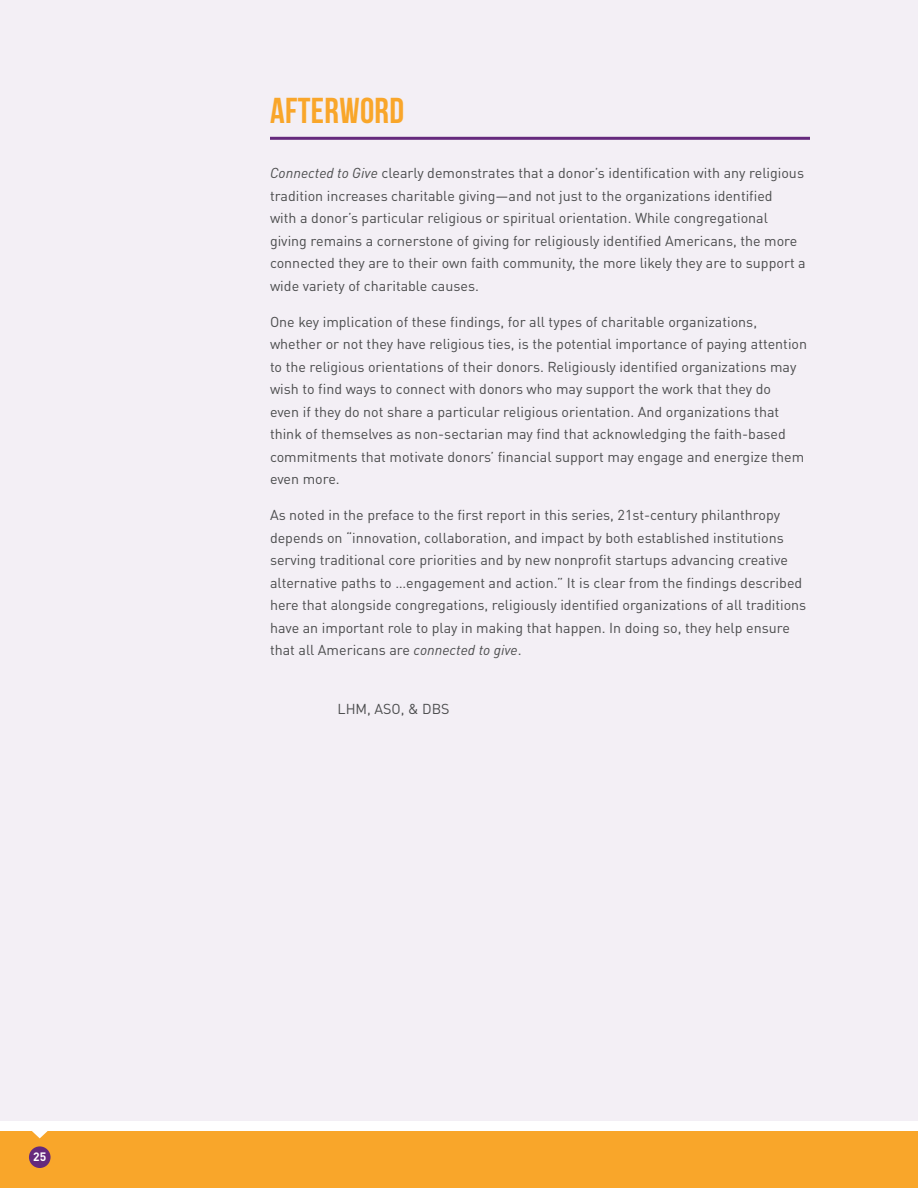
<style>
.page{position:relative;width:918px;height:1188px;background:#fff}
.page>*{position:absolute;margin:0;border:0;box-sizing:border-box;transform-origin:0 0}
.t1{font:36px "Bebas Neue";color:#f9a62a}
.t2{font:14.25px/22.5px "DIN Pro";color:#4b4c4d}
.t3{font:700 12px "DIN Pro";color:#fff}
.s1{font-style:italic}
</style>
<div class="page">
<div style="left:0;top:1131px;width:918px;height:57px;background:#f9a62a"></div>
<div style="left:29px;top:1146px;width:22px;height:22px;background:#65297d;border-radius:50%"></div>
<svg style="left:32px;top:1131px;width:16px;height:7px"></svg>
<div style="left:0;top:0;width:918px;height:1121px;background:#f3eff5"></div>
<hr style="left:270px;top:137px;width:540px;height:3px;background:#65297d">
<p class="t3" style="left:33px;top:1147px;width:15px">25</p>
<h1 class="t1" style="left:270px;top:91px;width:105px">AFTERWORD</h1>
<p class="t2" style="left:270px;top:160px;width:537px"><span class="s1">Connected to Give</span> clearly demonstrates that a donor’s identification with any religious tradition increases charitable giving—and not just to the organizations identified<br>with a donor’s particular religious or spiritual orientation. While congregational giving remains a cornerstone of giving for religiously identified Americans, the more connected they are to their own faith community, the more likely they are to support a wide variety of charitable causes.</p>
<p class="t2" style="left:270px;top:309px;width:539px">One key implication of these findings, for all types of charitable organizations, whether or not they have religious ties, is the potential importance of paying attention to the religious orientations of their donors. Religiously identified organizations may wish to find ways to connect with donors who may support the work that they do<br>even if they do not share a particular religious orientation. And organizations that think of themselves as non-sectarian may find that acknowledging the faith-based commitments that motivate donors’ financial support may engage and energize them even more.</p>
<p class="t2" style="left:270px;top:502px;width:538px">As noted in the preface to the first report in this series, 21st-century philanthropy depends on “innovation, collaboration, and impact by both established institutions serving traditional core priorities and by new nonprofit startups advancing creative alternative paths to …engagement and action.” It is clear from the findings described here that alongside congregations, religiously identified organizations of all traditions have an important role to play in making that happen. In doing so, they help ensure that all Americans are <span class="s1">connected to give</span>.</p>
<p class="t2" style="left:338px;top:696px;width:114px">LHM, ASO, &amp; DBS</p>
</div>
